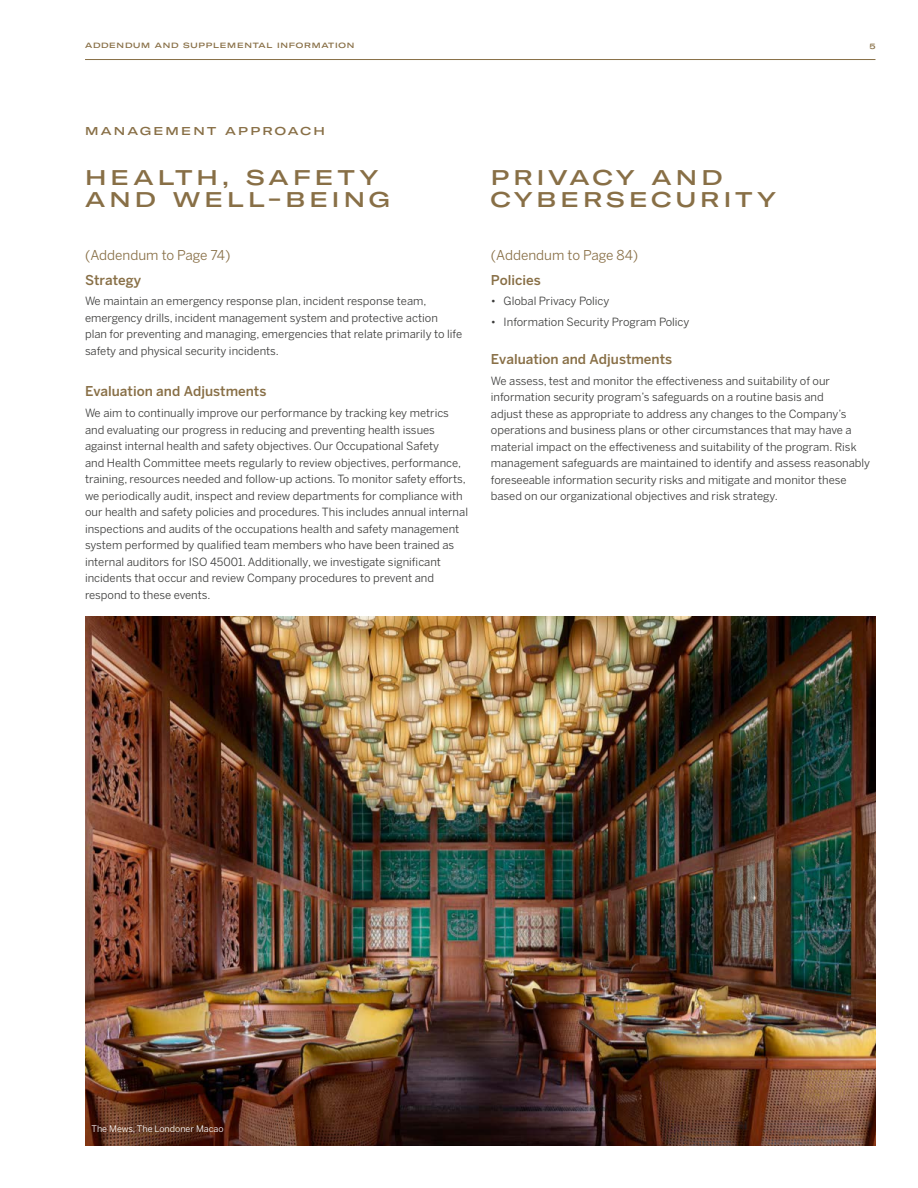
<style>
.page{position:relative;width:918px;height:1188px;background:#fff}
.page>*{position:absolute;margin:0;border:0;box-sizing:border-box;transform-origin:0 0}
.Divider_heading_Appe{font:500 expanded 21px/22.5px "GT America";letter-spacing:.2em;color:#886f46}
.Heading2_Appendix{font:500 13.5px "Benton Sans";color:#886f46}
.Heading2_Appendix-2{font:13.5px "Benton Sans";color:#886f46}
.Body_copy_Appendix{font:11.25px/16.5px "Benton Sans";color:#3c3c3b}
.Divider_heading_Appe-2{font:500 expanded 11.25px "GT America";letter-spacing:.2em;color:#886f46}
.Body_copy_Appendix-2{font:9px "Benton Sans";color:#fff}
.t1{font:500 expanded 7.5px "GT America";letter-spacing:.1em;color:#886f46}
</style>
<div class="page">
<img style="left:85px;top:617px;width:790px;height:528px">
<hr style="left:85px;top:59px;width:790px;height:1px;background:#886f46">
<p class="t1" style="left:85px;top:41px;width:271px">ADDENDUM AND SUPPLEMENTAL INFORMATION</p>
<p class="t1" style="left:869px;top:42px;width:8px">5</p>
<p class="Divider_heading_Appe-2" style="left:85px;top:124px;width:241px">MANAGEMENT APPROACH</p>
<p class="Divider_heading_Appe" style="left:85px;top:166px;width:307px">HEALTH, SAFETY<br>AND WELL-BEING</p>
<p class="Heading2_Appendix-2" style="left:85px;top:247px;width:147px">(Addendum to Page 74)</p>
<p class="Heading2_Appendix" style="left:85px;top:272px;width:58px">Strategy</p>
<p class="Body_copy_Appendix" style="left:85px;top:293px;width:379px">We maintain an emergency response plan, incident response team, emergency drills, incident management system and protective action plan for preventing and managing, emergencies that relate primarily to life safety and physical security incidents.</p>
<p class="Heading2_Appendix" style="left:85px;top:383px;width:183px">Evaluation and Adjustments</p>
<p class="Body_copy_Appendix" style="left:85px;top:405px;width:385px">We aim to continually improve our performance by tracking key metrics and evaluating our progress in reducing and preventing health issues against internal health and safety objectives. Our Occupational Safety<br>and Health Committee meets regularly to review objectives, performance, training, resources needed and follow-up actions. To monitor safety efforts, we periodically audit, inspect and review departments for compliance with our health and safety policies and procedures. This includes annual internal inspections and audits of the occupations health and safety management system performed by qualified team members who have been trained as internal auditors for ISO 45001. Additionally, we investigate significant incidents that occur and review Company procedures to prevent and respond to these events.</p>
<p class="Divider_heading_Appe" style="left:491px;top:166px;width:286px">PRIVACY AND<br>CYBERSECURITY</p>
<p class="Heading2_Appendix-2" style="left:491px;top:247px;width:149px">(Addendum to Page 84)</p>
<p class="Heading2_Appendix" style="left:491px;top:272px;width:52px">Policies</p>
<p class="Body_copy_Appendix" style="left:491px;top:293px;width:120px">• Global Privacy Policy</p>
<p class="Body_copy_Appendix" style="left:491px;top:314px;width:200px">• Information Security Program Policy</p>
<p class="Heading2_Appendix" style="left:491px;top:351px;width:183px">Evaluation and Adjustments</p>
<p class="Body_copy_Appendix" style="left:491px;top:372px;width:381px">We assess, test and monitor the effectiveness and suitability of our information security program’s safeguards on a routine basis and<br>adjust these as appropriate to address any changes to the Company’s operations and business plans or other circumstances that may have a material impact on the effectiveness and suitability of the program. Risk management safeguards are maintained to identify and assess reasonably foreseeable information security risks and mitigate and monitor these based on our organizational objectives and risk strategy.</p>
<p class="Body_copy_Appendix-2" style="left:91px;top:1123px;width:134px">The Mews, The Londoner Macao</p>
</div>
